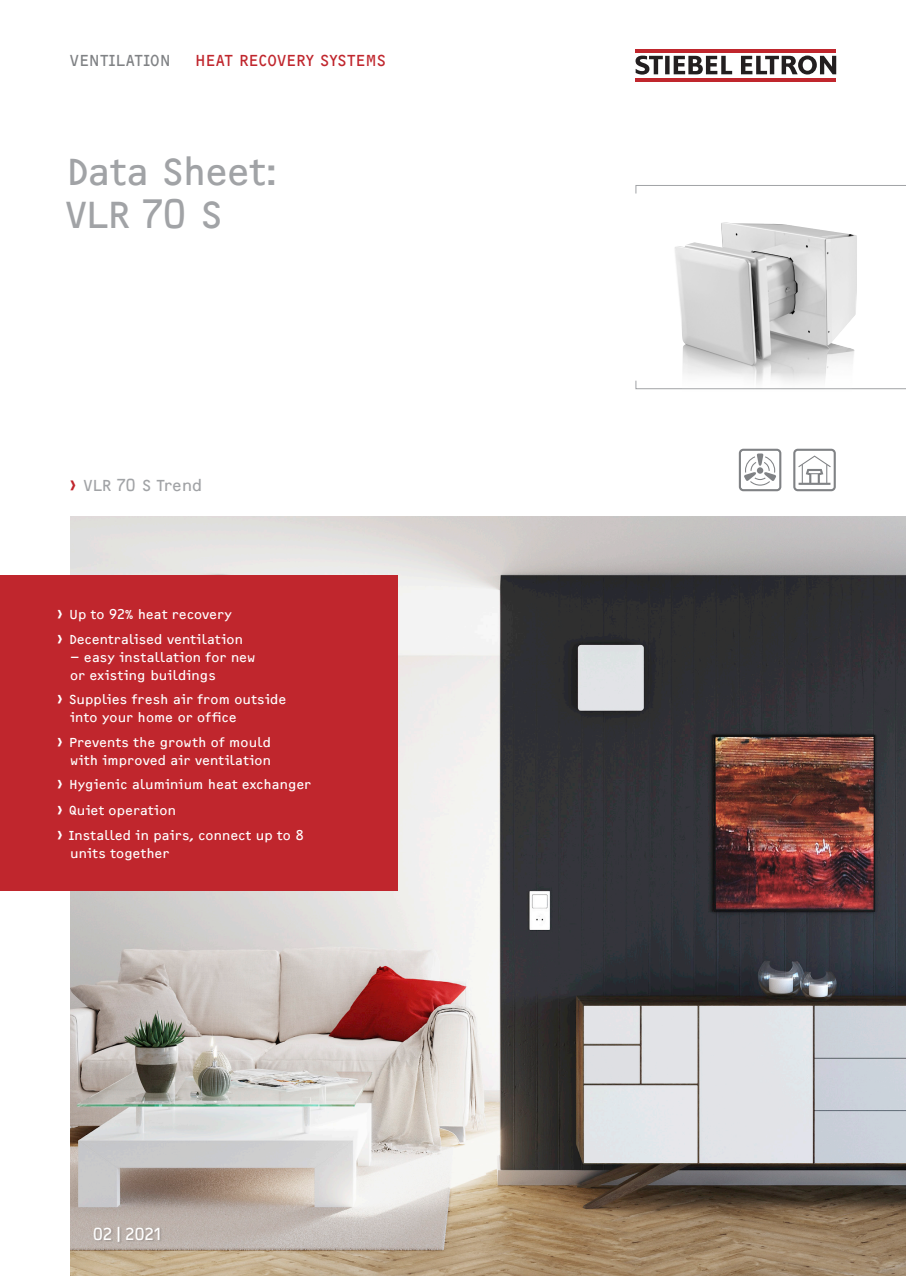
<style>
.page{position:relative;width:906px;height:1276px;background:#fff}
.page>*{position:absolute;margin:0;border:0;box-sizing:border-box;transform-origin:0 0}
._01_B_Headline_Grey{font:39px "F2 FOCR Bczyk Com";color:#a1a3a6}
._20_B_Titel_Orientat{font:16.5px "F2 FOCR Bczyk Com";letter-spacing:.015em;color:#c0262d}
.t1{font:16.5px "F2 FOCR Bczyk Com";letter-spacing:.01em;color:#a1a3a6}
._20_B_Titel_Orientat-2{font:16.5px "F2 FOCR Bczyk Com";letter-spacing:.025em;color:#808285}
._20_B_Titel_Date{font:16.5px "F2 FOCR Bczyk Com";letter-spacing:-.035em;color:#fff}
.t2{font:13.5px/18px "F2 FOCR Bczyk Com";letter-spacing:.02em;color:#fff}
.s1{font-size:21.75px;color:#c0262d}
.s2{font-size:18.75px}
</style>
<div class="page">
<img style="left:70px;top:517px;width:836px;height:759px">
<hr style="left:635px;top:49px;width:201px;height:3px;background:#c0262d">
<hr style="left:635px;top:78px;width:201px;height:3px;background:#c0262d">
<svg style="left:673px;top:56px;width:59px;height:18px"></svg>
<svg style="left:665px;top:56px;width:4px;height:18px"></svg>
<svg style="left:741px;top:56px;width:95px;height:18px"></svg>
<svg style="left:635px;top:56px;width:28px;height:19px"></svg>
<div style="left:93px;top:1226px;width:69px;height:18px;background:#231f20;opacity:.2"></div>
<div style="left:0;top:576px;width:398px;height:315px;background:#c0262d"></div>
<svg style="left:635px;top:380px;width:271px;height:10px"></svg>
<svg style="left:635px;top:185px;width:271px;height:9px"></svg>
<svg style="left:739px;top:449px;width:42px;height:42px"></svg>
<svg style="left:793px;top:449px;width:43px;height:42px"></svg>
<img style="left:673px;top:222px;width:184px;height:168px">
<p class="_20_B_Titel_Orientat-2" style="left:70px;top:51px;width:102px">VENTILATION</p>
<p class="_20_B_Titel_Orientat" style="left:195px;top:51px;width:192px">HEAT RECOVERY SYSTEMS</p>
<p class="_01_B_Headline_Grey" style="left:66px;top:149px;width:213px">Data Sheet:</p>
<p class="_01_B_Headline_Grey" style="left:66px;top:192px;width:157px">VLR 70 S</p>
<p class="t1" style="left:70px;top:476px;width:134px"><span class="s1">›</span> VLR 70 S Trend</p>
<p class="t2" style="left:57px;top:605px;width:176px"><span class="s2">›</span> Up to 92% heat recovery</p>
<p class="t2" style="left:57px;top:631px;width:187px"><span class="s2">›</span> Decentralised ventilation</p>
<p class="t2" style="left:70px;top:649px;width:187px">– easy installation for new or existing buildings</p>
<p class="t2" style="left:70px;top:690px;width:217px;text-indent:-13px"><span class="s2">›</span> Supplies fresh air from outside into your home or office</p>
<p class="t2" style="left:57px;top:733px;width:215px;text-align:right"><span class="s2">›</span> Prevents the growth of mould with improved air ventilation</p>
<p class="t2" style="left:57px;top:775px;width:255px"><span class="s2">›</span> Hygienic aluminium heat exchanger</p>
<p class="t2" style="left:57px;top:801px;width:120px"><span class="s2">›</span> Quiet operation</p>
<p class="t2" style="left:70px;top:826px;width:235px;text-indent:-13px"><span class="s2">›</span> Installed in pairs, connect up to 8 units together</p>
<p class="_20_B_Titel_Date" style="left:92px;top:1225px;width:70px">02|2021</p>
</div>
